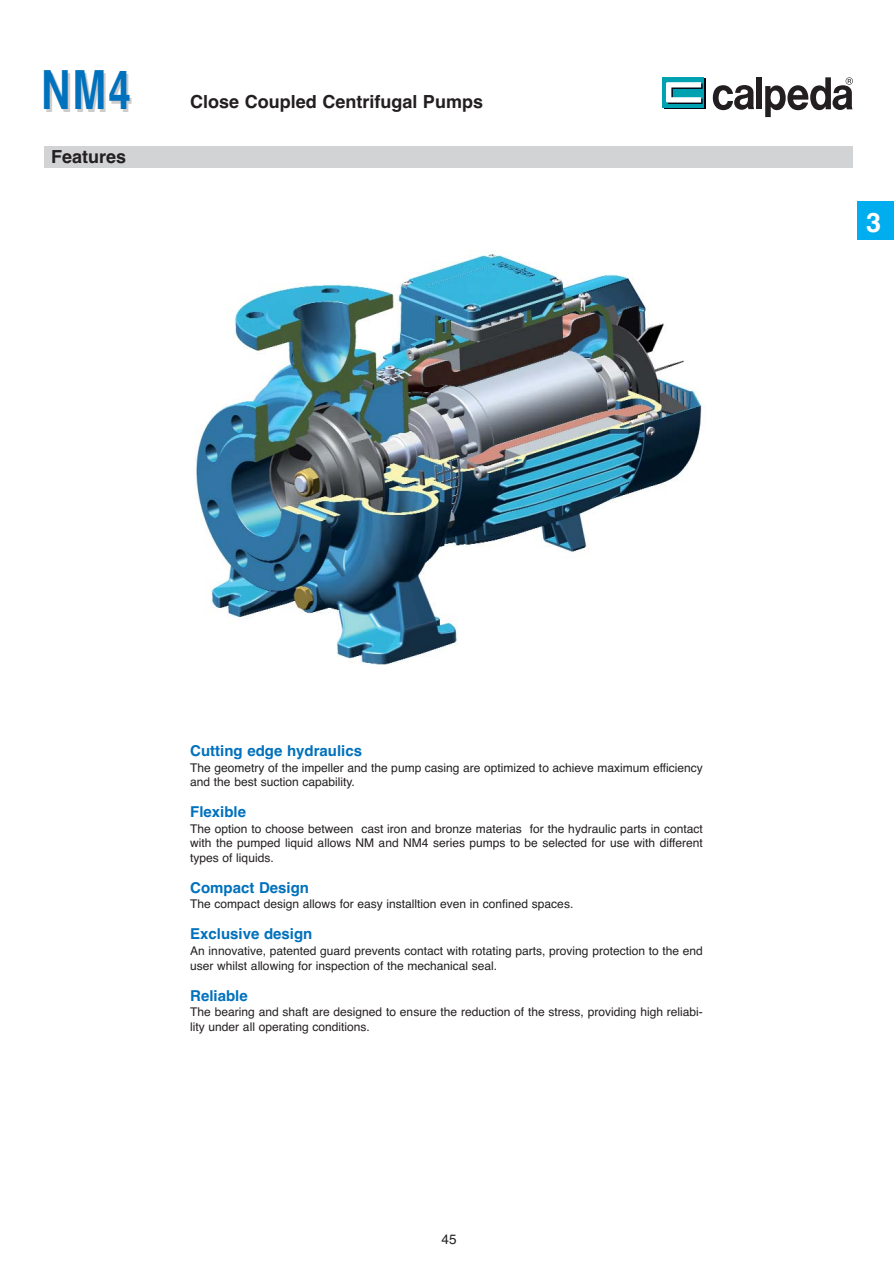
<style>
.page{position:relative;width:894px;height:1264px;background:#fff}
.page>*{position:absolute;margin:0;border:0;box-sizing:border-box;transform-origin:0 0}
.t1{font:700 54px "Helvetica";color:#0071bc;scale:.75 1}
.t2{font:700 27px "Helvetica";color:#fff}
.t3{font:700 18px "Helvetica";color:#231f20}
.t4{font:700 15px "Helvetica";color:#0071bc}
.t5{font:13.5px "Helvetica";color:#231f20}
.t6{font:12px/14.4px "Helvetica";color:#231f20}
</style>
<div class="page">
<div style="left:44px;top:146px;width:808px;height:21px;background:#d1d3d4"></div>
<img style="left:194px;top:253px;width:508px;height:411px">
<div style="left:856px;top:201px;width:37px;height:39px;background:#00aeef"></div>
<div style="left:756px;top:77px;width:5px;height:32px;background:#231f20"></div>
<svg style="left:712px;top:85px;width:41px;height:25px"></svg>
<div style="left:664px;top:78px;width:41px;height:31px;background:#00a2b2"></div>
<div style="left:662px;top:77px;width:41px;height:31px;background:#00a2b2"></div>
<svg style="left:666px;top:82px;width:36px;height:22px"></svg>
<svg style="left:765px;top:77px;width:87px;height:40px"></svg>
<h1 class="t1" style="left:41px;top:71px;width:121px">NM4</h1>
<h3 class="t3" style="left:51px;top:150px;width:76px">Features</h3>
<h3 class="t3" style="left:190px;top:95px;width:294px">Close Coupled Centrifugal Pumps</h3>
<h2 class="t2" style="left:865px;top:213px;width:17px">3</h2>
<p class="t4" style="left:190px;top:744px;width:173px">Cutting edge hydraulics</p>
<p class="t6" style="left:190px;top:761px;width:514px">The geometry of the impeller and the pump casing are optimized to achieve maximum efficiency and the best suction capability.</p>
<p class="t4" style="left:190px;top:806px;width:57px">Flexible</p>
<p class="t6" style="left:190px;top:822px;width:514px;text-align:justify">The option to choose between cast iron and bronze materias for the hydraulic parts in contact with the pumped liquid allows NM and NM4 series pumps to be selected for use with different types of liquids.</p>
<p class="t4" style="left:190px;top:881px;width:120px">Compact Design</p>
<p class="t6" style="left:190px;top:897px;width:384px">The compact design allows for easy installtion even in confined spaces.</p>
<p class="t4" style="left:190px;top:928px;width:124px">Exclusive design</p>
<p class="t6" style="left:190px;top:944px;width:514px">An innovative, patented guard prevents contact with rotating parts, proving protection to the end user whilst allowing for inspection of the mechanical seal.</p>
<p class="t4" style="left:190px;top:989px;width:59px">Reliable</p>
<p class="t6" style="left:190px;top:1005px;width:514px">The bearing and shaft are designed to ensure the reduction of the stress, providing high reliabi&shy;lity under all operating conditions.</p>
<p class="t5" style="left:441px;top:1234px;width:17px">45</p>
</div>
